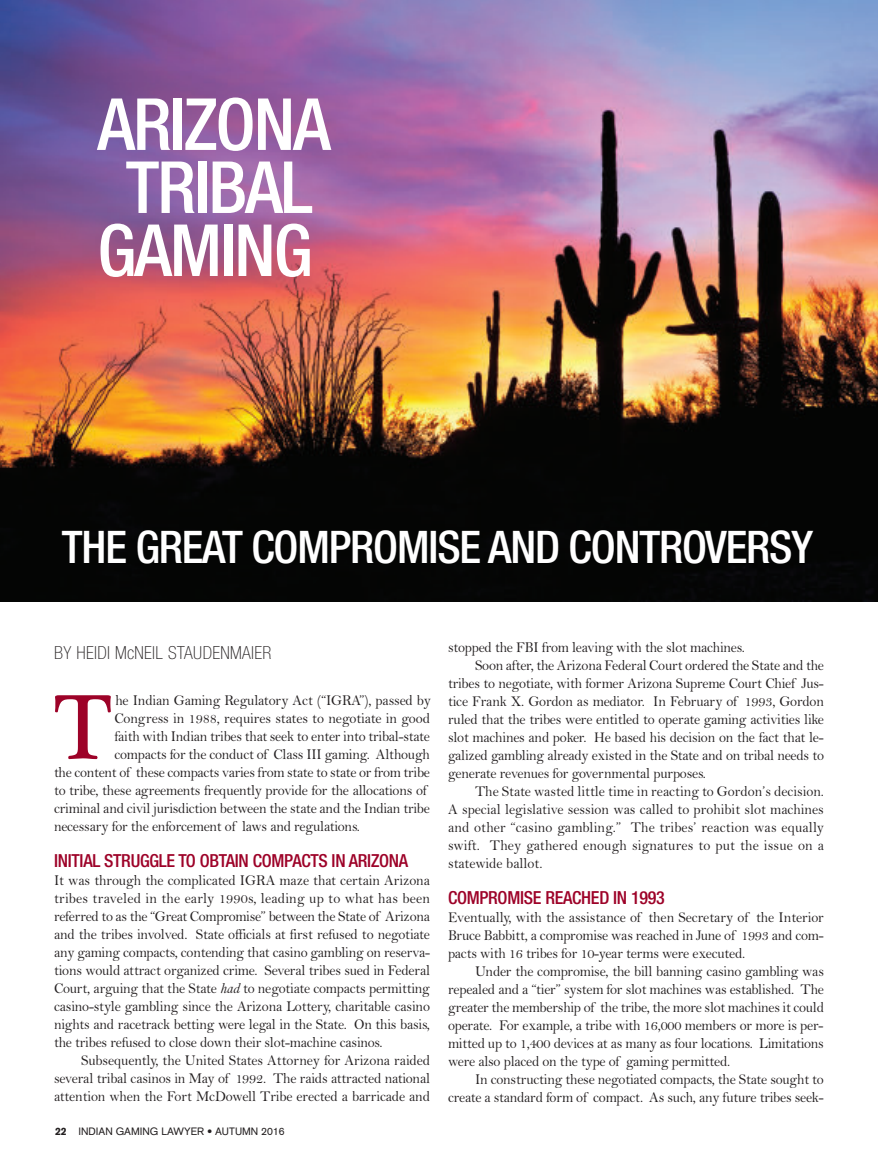
<style>
.page{position:relative;width:878px;height:1175px;background:#fff}
.page>*{position:absolute;margin:0;border:0;box-sizing:border-box;transform-origin:0 0}
.t1{font:94.05px "Plantagenet Cherokee";color:#9d0228;scale:.95 1}
.t2{font:500 condensed 72px/63px "Helvetica Neue";letter-spacing:-.025em;color:#fff;text-align:center}
.t3{font:500 condensed 45px "Helvetica Neue";letter-spacing:-.025em;color:#fff}
.t4{font:500 condensed 18px "Helvetica Neue";letter-spacing:-.015em;color:#9d0228}
.t5{font:100 condensed 18px "Helvetica Neue";letter-spacing:.02em;color:#231f20}
.t6{font:15px/18px "Bell";letter-spacing:-.015em;color:#231f20;text-align:justify;scale:.95 1}
.t7{font:15px "Bell";letter-spacing:.01em;color:#231f20;scale:.95 1}
.t8{font:10.5px "Akzidenz Grotesk";color:#231f20}
.s1{font-family:"Bell MT Italic"}
.s2{font-weight:900}
</style>
<div class="page">
<img style="left:0;top:0;width:878px;height:602px">
<h2 class="t2" style="left:97px;top:99px;width:235px">ARIZONA<br>TRIBAL<br>GAMING</h2>
<h3 class="t3" style="left:62px;top:531px;width:752px">THE GREAT COMPROMISE AND CONTROVERSY</h3>
<p class="t5" style="left:54px;top:646px;width:219px">BY HEIDI McNEIL STAUDENMAIER</p>
<h1 class="t1" style="left:54px;top:672px;width:62px">T</h1>
<p class="t6" style="left:115px;top:690px;width:333px">he Indian Gaming Regulatory Act (“IGRA”), passed by</p>
<p class="t6" style="left:114px;top:708px;width:333px">Congress in 1988, requires states to negotiate in good</p>
<p class="t6" style="left:114px;top:726px;width:333px">faith with Indian tribes that seek to enter into tribal-state</p>
<p class="t6" style="left:114px;top:744px;width:333px">compacts for the conduct of Class III gaming. Although</p>
<p class="t6" style="left:54px;top:762px;width:397px">the content of these compacts varies from state to state or from tribe</p>
<p class="t6" style="left:54px;top:780px;width:394px">to tribe, these agreements frequently provide for the allocations of</p>
<p class="t6" style="left:54px;top:798px;width:397px">criminal and civil jurisdiction between the state and the Indian tribe</p>
<p class="t6" style="left:54px;top:816px;width:323px">necessary for the enforcement of laws and regulations.</p>
<p class="t4" style="left:54px;top:853px;width:355px">INITIAL STRUGGLE TO OBTAIN COMPACTS IN ARIZONA</p>
<p class="t6" style="left:54px;top:870px;width:397px">It was through the complicated IGRA maze that certain Arizona tribes traveled in the early 1990s, leading up to what has been referred to as the “Great Compromise” between the State of Arizona and the tribes involved. State officials at first refused to negotiate any gaming compacts, contending that casino gambling on reserva&shy;tions would attract organized crime. Several tribes sued in Federal Court, arguing that the State <span class="s1">had</span> to negotiate compacts permitting casino-style gambling since the Arizona Lottery, charitable casino nights and racetrack betting were legal in the State. On this basis, the tribes refused to close down their slot-machine casinos.</p>
<p class="t6" style="left:54px;top:1050px;width:397px;text-indent:27px">Subsequently, the United States Attorney for Arizona raided several tribal casinos in May of 1992. The raids attracted national attention when the Fort McDowell Tribe erected a barricade and</p>
<p class="t8" style="left:55px;top:1127px;width:231px"><span class="s2">22</span> INDIAN GAMING LAWYER • AUTUMN 2016</p>
<p class="t6" style="left:448px;top:637px;width:314px">stopped the FBI from leaving with the slot machines.</p>
<p class="t6" style="left:475px;top:655px;width:369px">Soon after, the Arizona Federal Court ordered the State and the</p>
<p class="t6" style="left:448px;top:673px;width:397px">tribes to negotiate, with former Arizona Supreme Court Chief Jus-</p>
<p class="t6" style="left:448px;top:691px;width:397px">tice Frank X. Gordon as mediator. In February of 1993, Gordon</p>
<p class="t6" style="left:448px;top:709px;width:397px">ruled that the tribes were entitled to operate gaming activities like</p>
<p class="t6" style="left:448px;top:727px;width:397px">slot machines and poker. He based his decision on the fact that le-</p>
<p class="t6" style="left:448px;top:745px;width:397px">galized gambling already existed in the State and on tribal needs to</p>
<p class="t6" style="left:448px;top:763px;width:273px">generate revenues for governmental purposes.</p>
<p class="t6" style="left:475px;top:781px;width:369px">The State wasted little time in reacting to Gordon’s decision.</p>
<p class="t6" style="left:448px;top:799px;width:397px">A special legislative session was called to prohibit slot machines</p>
<p class="t7" style="left:448px;top:817px;width:397px">and other “casino gambling.” The tribes’ reaction was equally</p>
<p class="t7" style="left:448px;top:835px;width:397px">swift. They gathered enough signatures to put the issue on a</p>
<p class="t6" style="left:448px;top:853px;width:101px">statewide ballot.</p>
<p class="t4" style="left:448px;top:890px;width:218px">COMPROMISE REACHED IN 1993</p>
<p class="t6" style="left:448px;top:907px;width:397px">Eventually, with the assistance of then Secretary of the Interior Bruce Babbitt, a compromise was reached in June of 1993 and com&shy;pacts with 16 tribes for 10-year terms were executed.</p>
<p class="t6" style="left:448px;top:961px;width:397px;text-indent:27px">Under the compromise, the bill banning casino gambling was repealed and a “tier” system for slot machines was established. The greater the membership of the tribe, the more slot machines it could operate. For example, a tribe with 16,000 members or more is per&shy;mitted up to 1,400 devices at as many as four locations. Limitations were also placed on the type of gaming permitted.</p>
<p class="t6" style="left:448px;top:1069px;width:397px;text-align:right">In constructing these negotiated compacts, the State sought to create a standard form of compact. As such, any future tribes seek-</p>
</div>
